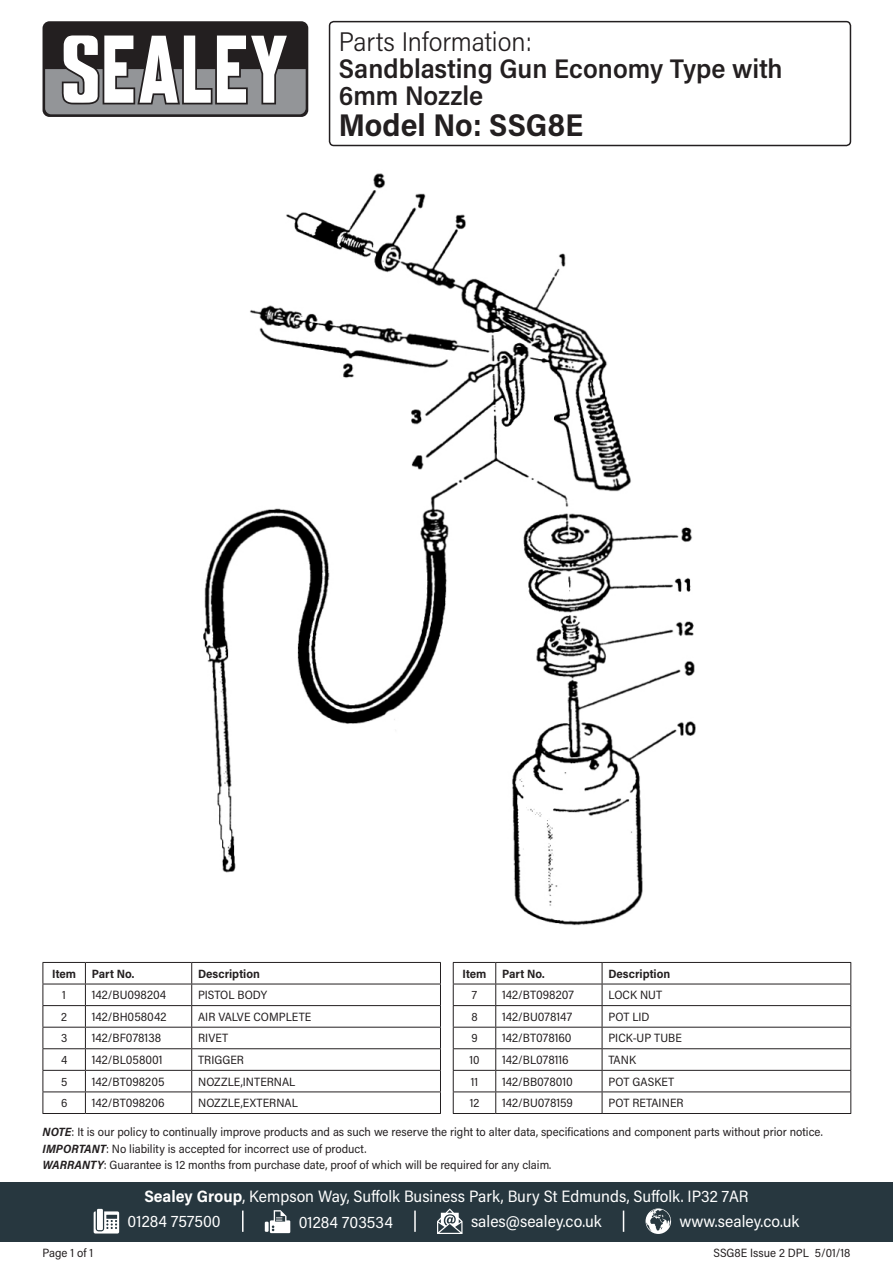
<style>
.page{position:relative;width:893px;height:1263px;background:#fff}
.page>*{position:absolute;margin:0;border:0;box-sizing:border-box;transform-origin:0 0}
.Model_Number{font:700 31.5px "Acumin Pro Semi Cond";color:#231f20}
.Product_Description{font:600 27px/27px "Acumin Pro Semi Cond";color:#231f20}
.Parts_Information{font:300 27px "Acumin Pro Semi Cond";color:#231f20}
.Address{font:16.5px "Acumin Pro Semi Cond";color:#fff}
.Contact_Info{font:16.5px "Acumin Pro Semi Cond";color:#fff}
.Disclaimer{font:12px "Acumin Pro Semi Cond";color:#231f20}
.Part_No__Body{font:12px "Acumin Pro Semi Cond";color:#231f20}
.Table_Body{font:12px "Acumin Pro Semi Cond";letter-spacing:.005em;color:#231f20}
.Part_Description_HDR{font:700 12px "Acumin Pro Semi Cond";color:#231f20}
.Document_Info{font:12px "Acumin Pro Semi Cond";color:#231f20}
.Item_Body{font:12px "Acumin Pro Semi Cond";color:#231f20}
.Item_HDR{font:700 12px "Acumin Pro Semi Cond";letter-spacing:-.005em;color:#231f20}
.s1{font-weight:700;font-style:italic}
.s2{font-weight:700}
</style>
<div class="page">
<div style="left:43px;top:21px;width:265px;height:96px;background:#231f20;border-radius:7px"></div>
<svg style="left:45px;top:35px;width:261px;height:79px"></svg>
<div style="left:0;top:1182px;width:893px;height:60px;background:#27373f"></div>
<svg style="left:94px;top:1211px;width:25px;height:22px"></svg>
<div style="left:97px;top:1209px;width:6px;height:21px;background:#fff"></div>
<svg style="left:265px;top:1222px;width:4px;height:10px"></svg>
<svg style="left:270px;top:1210px;width:20px;height:23px"></svg>
<svg style="left:437px;top:1208px;width:25px;height:26px"></svg>
<svg style="left:645px;top:1208px;width:26px;height:26px"></svg>
<hr style="left:242px;top:1210px;width:2px;height:22px;background:#fff">
<svg style="left:623px;top:1210px;width:1px;height:22px"></svg>
<hr style="left:414px;top:1210px;width:2px;height:22px;background:#fff">
<img style="left:203px;top:173px;width:493px;height:753px">
<div style="left:329px;top:21px;width:522px;height:125px;border:2px solid #231f20;border-radius:4px"></div>
<hr style="left:43px;top:962px;width:42px;height:1px;background:#231f20">
<hr style="left:85px;top:962px;width:107px;height:1px;background:#231f20">
<hr style="left:192px;top:962px;width:249px;height:1px;background:#231f20">
<hr style="left:43px;top:984px;width:42px;height:1px;background:#231f20">
<hr style="left:85px;top:984px;width:107px;height:1px;background:#231f20">
<hr style="left:192px;top:984px;width:249px;height:1px;background:#231f20">
<hr style="left:43px;top:1005px;width:42px;height:1px;background:#231f20">
<hr style="left:85px;top:1005px;width:107px;height:1px;background:#231f20">
<hr style="left:192px;top:1005px;width:249px;height:1px;background:#231f20">
<hr style="left:43px;top:1027px;width:42px;height:1px;background:#231f20">
<hr style="left:85px;top:1027px;width:107px;height:1px;background:#231f20">
<hr style="left:192px;top:1027px;width:249px;height:1px;background:#231f20">
<hr style="left:43px;top:1048px;width:42px;height:1px;background:#231f20">
<hr style="left:85px;top:1048px;width:107px;height:1px;background:#231f20">
<hr style="left:192px;top:1048px;width:249px;height:1px;background:#231f20">
<hr style="left:43px;top:1070px;width:42px;height:1px;background:#231f20">
<hr style="left:85px;top:1070px;width:107px;height:1px;background:#231f20">
<hr style="left:192px;top:1070px;width:249px;height:1px;background:#231f20">
<hr style="left:43px;top:1091px;width:42px;height:1px;background:#231f20">
<svg style="left:43px;top:963px;width:1px;height:150px"></svg>
<hr style="left:85px;top:1091px;width:107px;height:1px;background:#231f20">
<svg style="left:85px;top:963px;width:1px;height:150px"></svg>
<hr style="left:192px;top:1091px;width:249px;height:1px;background:#231f20">
<svg style="left:191px;top:963px;width:1px;height:150px"></svg>
<svg style="left:440px;top:963px;width:1px;height:150px"></svg>
<hr style="left:43px;top:1113px;width:42px;height:1px;background:#231f20">
<hr style="left:85px;top:1113px;width:107px;height:1px;background:#231f20">
<hr style="left:192px;top:1113px;width:249px;height:1px;background:#231f20">
<hr style="left:453px;top:962px;width:43px;height:1px;background:#231f20">
<hr style="left:496px;top:962px;width:106px;height:1px;background:#231f20">
<hr style="left:602px;top:962px;width:249px;height:1px;background:#231f20">
<hr style="left:453px;top:984px;width:43px;height:1px;background:#231f20">
<hr style="left:496px;top:984px;width:106px;height:1px;background:#231f20">
<hr style="left:602px;top:984px;width:249px;height:1px;background:#231f20">
<hr style="left:453px;top:1005px;width:43px;height:1px;background:#231f20">
<hr style="left:496px;top:1005px;width:106px;height:1px;background:#231f20">
<hr style="left:602px;top:1005px;width:249px;height:1px;background:#231f20">
<hr style="left:453px;top:1027px;width:43px;height:1px;background:#231f20">
<hr style="left:496px;top:1027px;width:106px;height:1px;background:#231f20">
<hr style="left:602px;top:1027px;width:249px;height:1px;background:#231f20">
<hr style="left:453px;top:1048px;width:43px;height:1px;background:#231f20">
<hr style="left:496px;top:1048px;width:106px;height:1px;background:#231f20">
<hr style="left:602px;top:1048px;width:249px;height:1px;background:#231f20">
<hr style="left:453px;top:1070px;width:43px;height:1px;background:#231f20">
<hr style="left:496px;top:1070px;width:106px;height:1px;background:#231f20">
<hr style="left:602px;top:1070px;width:249px;height:1px;background:#231f20">
<hr style="left:453px;top:1091px;width:43px;height:1px;background:#231f20">
<svg style="left:453px;top:963px;width:1px;height:150px"></svg>
<hr style="left:496px;top:1091px;width:106px;height:1px;background:#231f20">
<svg style="left:495px;top:963px;width:1px;height:150px"></svg>
<hr style="left:602px;top:1091px;width:249px;height:1px;background:#231f20">
<svg style="left:602px;top:963px;width:1px;height:150px"></svg>
<svg style="left:850px;top:963px;width:1px;height:150px"></svg>
<hr style="left:453px;top:1113px;width:43px;height:1px;background:#231f20">
<hr style="left:496px;top:1113px;width:106px;height:1px;background:#231f20">
<hr style="left:602px;top:1113px;width:249px;height:1px;background:#231f20">
<p class="Parts_Information" style="left:339px;top:23px;width:195px">Parts Information:</p>
<p class="Product_Description" style="left:339px;top:54px;width:445px">Sandblasting Gun Economy Type with<br>6mm Nozzle</p>
<p class="Model_Number" style="left:339px;top:103px;width:246px">Model No: SSG8E</p>
<p class="Item_HDR" style="left:52px;top:965px;width:25px">Item</p>
<p class="Part_Description_HDR" style="left:92px;top:965px;width:44px">Part No.</p>
<p class="Part_Description_HDR" style="left:198px;top:965px;width:63px">Description</p>
<p class="Item_Body" style="left:62px;top:987px;width:5px">1</p>
<p class="Part_No__Body" style="left:92px;top:987px;width:76px">142/BU098204</p>
<p class="Table_Body" style="left:198px;top:987px;width:71px">PISTOL BODY</p>
<p class="Item_Body" style="left:61px;top:1008px;width:7px">2</p>
<p class="Part_No__Body" style="left:92px;top:1008px;width:76px">142/BH058042</p>
<p class="Table_Body" style="left:198px;top:1008px;width:115px">AIR VALVE COMPLETE</p>
<p class="Item_Body" style="left:61px;top:1030px;width:8px">3</p>
<p class="Part_No__Body" style="left:92px;top:1030px;width:71px">142/BF078138</p>
<p class="Table_Body" style="left:198px;top:1030px;width:32px">RIVET</p>
<p class="Item_Body" style="left:61px;top:1051px;width:8px">4</p>
<p class="Part_No__Body" style="left:92px;top:1051px;width:72px">142/BL058001</p>
<p class="Table_Body" style="left:198px;top:1051px;width:47px">TRIGGER</p>
<p class="Item_Body" style="left:61px;top:1073px;width:8px">5</p>
<p class="Part_No__Body" style="left:92px;top:1073px;width:74px">142/BT098205</p>
<p class="Table_Body" style="left:198px;top:1073px;width:99px">NOZZLE,INTERNAL</p>
<p class="Item_Body" style="left:61px;top:1094px;width:8px">6</p>
<p class="Part_No__Body" style="left:92px;top:1094px;width:74px">142/BT098206</p>
<p class="Table_Body" style="left:198px;top:1094px;width:101px">NOZZLE,EXTERNAL</p>
<p class="Item_HDR" style="left:463px;top:965px;width:25px">Item</p>
<p class="Part_Description_HDR" style="left:502px;top:965px;width:44px">Part No.</p>
<p class="Part_Description_HDR" style="left:608px;top:965px;width:63px">Description</p>
<p class="Item_Body" style="left:472px;top:987px;width:7px">7</p>
<p class="Part_No__Body" style="left:502px;top:987px;width:73px">142/BT098207</p>
<p class="Table_Body" style="left:608px;top:987px;width:55px">LOCK NUT</p>
<p class="Item_Body" style="left:471px;top:1008px;width:8px">8</p>
<p class="Part_No__Body" style="left:502px;top:1008px;width:71px">142/BU078147</p>
<p class="Table_Body" style="left:608px;top:1008px;width:43px">POT LID</p>
<p class="Item_Body" style="left:471px;top:1030px;width:8px">9</p>
<p class="Part_No__Body" style="left:502px;top:1030px;width:71px">142/BT078160</p>
<p class="Table_Body" style="left:608px;top:1030px;width:75px">PICK-UP TUBE</p>
<p class="Item_Body" style="left:469px;top:1051px;width:12px">10</p>
<p class="Part_No__Body" style="left:502px;top:1051px;width:68px">142/BL078116</p>
<p class="Table_Body" style="left:608px;top:1051px;width:29px">TANK</p>
<p class="Item_Body" style="left:471px;top:1073px;width:9px">11</p>
<p class="Part_No__Body" style="left:502px;top:1073px;width:72px">142/BB078010</p>
<p class="Table_Body" style="left:608px;top:1073px;width:67px">POT GASKET</p>
<p class="Item_Body" style="left:470px;top:1094px;width:11px">12</p>
<p class="Part_No__Body" style="left:502px;top:1094px;width:72px">142/BU078159</p>
<p class="Table_Body" style="left:608px;top:1094px;width:77px">POT RETAINER</p>
<p class="Disclaimer" style="left:43px;top:1124px;width:782px"><span class="s1">NOTE</span>: It is our policy to continually improve products and as such we reserve the right to alter data, specifications and component parts without prior notice.</p>
<p class="Disclaimer" style="left:43px;top:1140px;width:326px"><span class="s1">IMPORTANT</span>: No liability is accepted for incorrect use of product.</p>
<p class="Disclaimer" style="left:43px;top:1157px;width:510px"><span class="s1">WARRANTY</span>: Guarantee is 12 months from purchase date, proof of which will be required for any claim.</p>
<p class="Document_Info" style="left:43px;top:1244px;width:52px">Page 1 of 1</p>
<p class="Address" style="left:144px;top:1185px;width:606px"><span class="s2">Sealey Group</span>, Kempson Way, Suffolk Business Park, Bury St Edmunds, Suffolk. IP32 7AR</p>
<p class="Contact_Info" style="left:128px;top:1210px;width:95px">01284 757500</p>
<p class="Contact_Info" style="left:299px;top:1210px;width:96px">01284 703534</p>
<p class="Contact_Info" style="left:471px;top:1210px;width:132px">sales@sealey.co.uk</p>
<p class="Contact_Info" style="left:680px;top:1210px;width:121px">www.sealey.co.uk</p>
<p class="Document_Info" style="left:713px;top:1244px;width:139px">SSG8E Issue 2 DPL 5/01/18</p>
</div>
